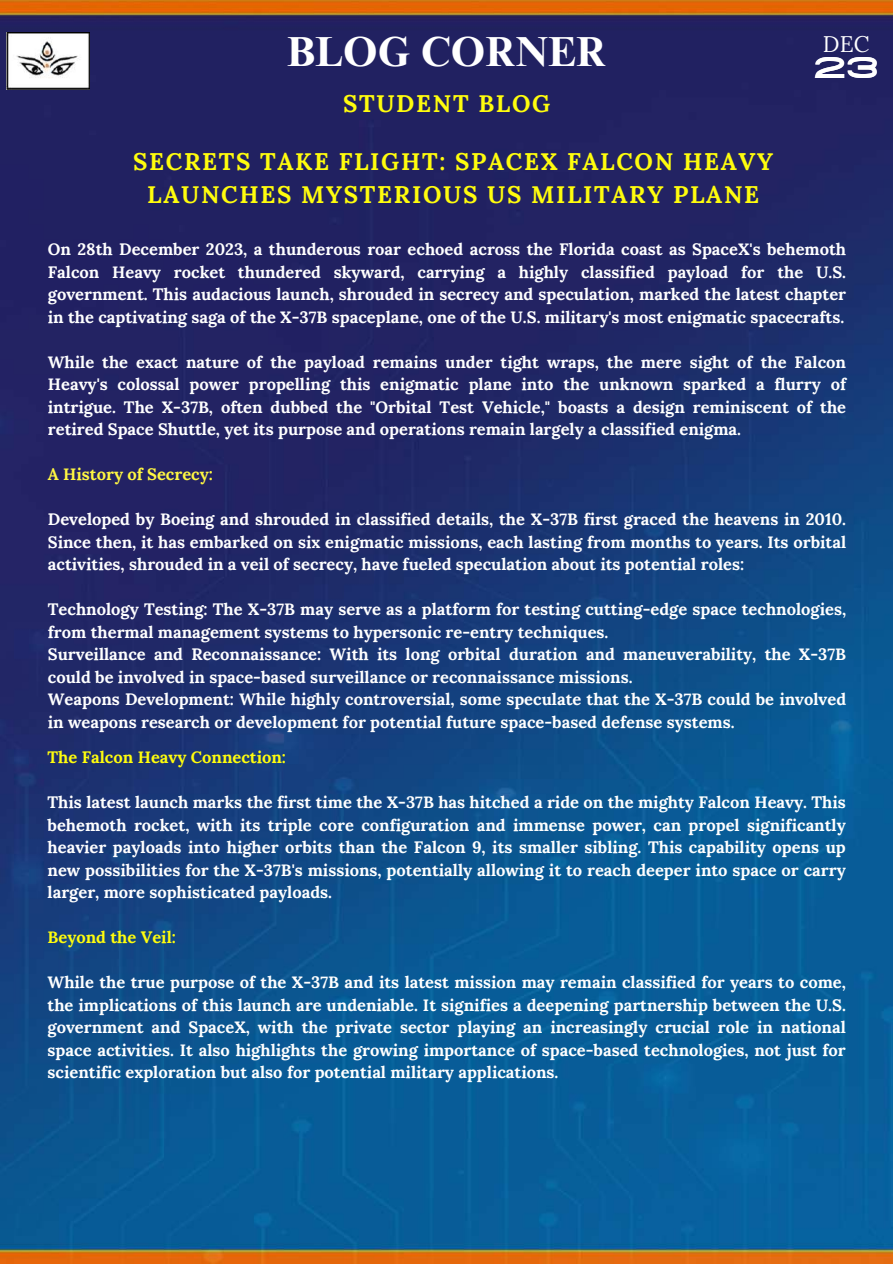
<style>
.page{position:relative;width:893px;height:1264px;background:#fff}
.page>*{position:absolute;margin:0;border:0;box-sizing:border-box;transform-origin:0 0}
.t1{font:700 42px "Times NRMT Pro";color:#fff}
.t2{font:30px "High Cruiser";color:#fff}
.t3{font:700 24px/32.7px "Lora";letter-spacing:.07em;color:#fffd0d;text-align:center}
.t4{font:22.5px "Lora";color:#fff}
.t5{font:700 16.5px/22.5px "Lora";color:#fff;text-align:justify}
.t6{font:700 16.5px "Lora";color:#fffd0d}
.t7{font:700 16.5px "Lora";color:#fff742}
</style>
<div class="page">
<img style="left:0;top:0;width:892px;height:1263px">
<img style="left:6px;top:32px;width:84px;height:57px">
<h1 class="t1" style="left:287px;top:36px;width:320px">BLOG CORNER</h1>
<h3 class="t3" style="left:343px;top:86px;width:209px">STUDENT BLOG</h3>
<h3 class="t4" style="left:822px;top:30px;width:48px">DEC</h3>
<h2 class="t2" style="left:813px;top:51px;width:66px">23</h2>
<h3 class="t3" style="left:133px;top:145px;width:641px">SECRETS TAKE FLIGHT: SPACEX FALCON HEAVY<br>LAUNCHES MYSTERIOUS US MILITARY PLANE</h3>
<p class="t5" style="left:48px;top:238px;width:799px">On 28th December 2023, a thunderous roar echoed across the Florida coast as SpaceX's behemoth Falcon Heavy rocket thundered skyward, carrying a highly classified payload for the U.S. government. This audacious launch, shrouded in secrecy and speculation, marked the latest chapter in the captivating saga of the X-37B spaceplane, one of the U.S. military's most enigmatic spacecrafts.</p>
<p class="t5" style="left:48px;top:350px;width:799px">While the exact nature of the payload remains under tight wraps, the mere sight of the Falcon Heavy's colossal power propelling this enigmatic plane into the unknown sparked a flurry of intrigue. The X-37B, often dubbed the "Orbital Test Vehicle," boasts a design reminiscent of the retired Space Shuttle, yet its purpose and operations remain largely a classified enigma.</p>
<p class="t7" style="left:48px;top:464px;width:167px">A History of Secrecy:</p>
<p class="t5" style="left:48px;top:508px;width:799px">Developed by Boeing and shrouded in classified details, the X-37B first graced the heavens in 2010.<br>Since then, it has embarked on six enigmatic missions, each lasting from months to years. Its orbital activities, shrouded in a veil of secrecy, have fueled speculation about its potential roles:</p>
<p class="t5" style="left:48px;top:598px;width:799px;text-align:left">Technology Testing: The X-37B may serve as a platform for testing cutting-edge space technologies, from thermal management systems to hypersonic re-entry techniques.<br>Surveillance and Reconnaissance: With its long orbital duration and maneuverability, the X-37B could be involved in space-based surveillance or reconnaissance missions.<br>Weapons Development: While highly controversial, some speculate that the X-37B could be involved in weapons research or development for potential future space-based defense systems.</p>
<p class="t6" style="left:48px;top:746px;width:240px">The Falcon Heavy Connection:</p>
<p class="t5" style="left:48px;top:790px;width:799px">This latest launch marks the first time the X-37B has hitched a ride on the mighty Falcon Heavy. This behemoth rocket, with its triple core configuration and immense power, can propel significantly heavier payloads into higher orbits than the Falcon 9, its smaller sibling. This capability opens up new possibilities for the X-37B's missions, potentially allowing it to reach deeper into space or carry larger, more sophisticated payloads.</p>
<p class="t6" style="left:48px;top:926px;width:130px">Beyond the Veil:</p>
<p class="t5" style="left:48px;top:970px;width:799px">While the true purpose of the X-37B and its latest mission may remain classified for years to come, the implications of this launch are undeniable. It signifies a deepening partnership between the U.S. government and SpaceX, with the private sector playing an increasingly crucial role in national space activities. It also highlights the growing importance of space-based technologies, not just for scientific exploration but also for potential military applications.</p>
</div>
